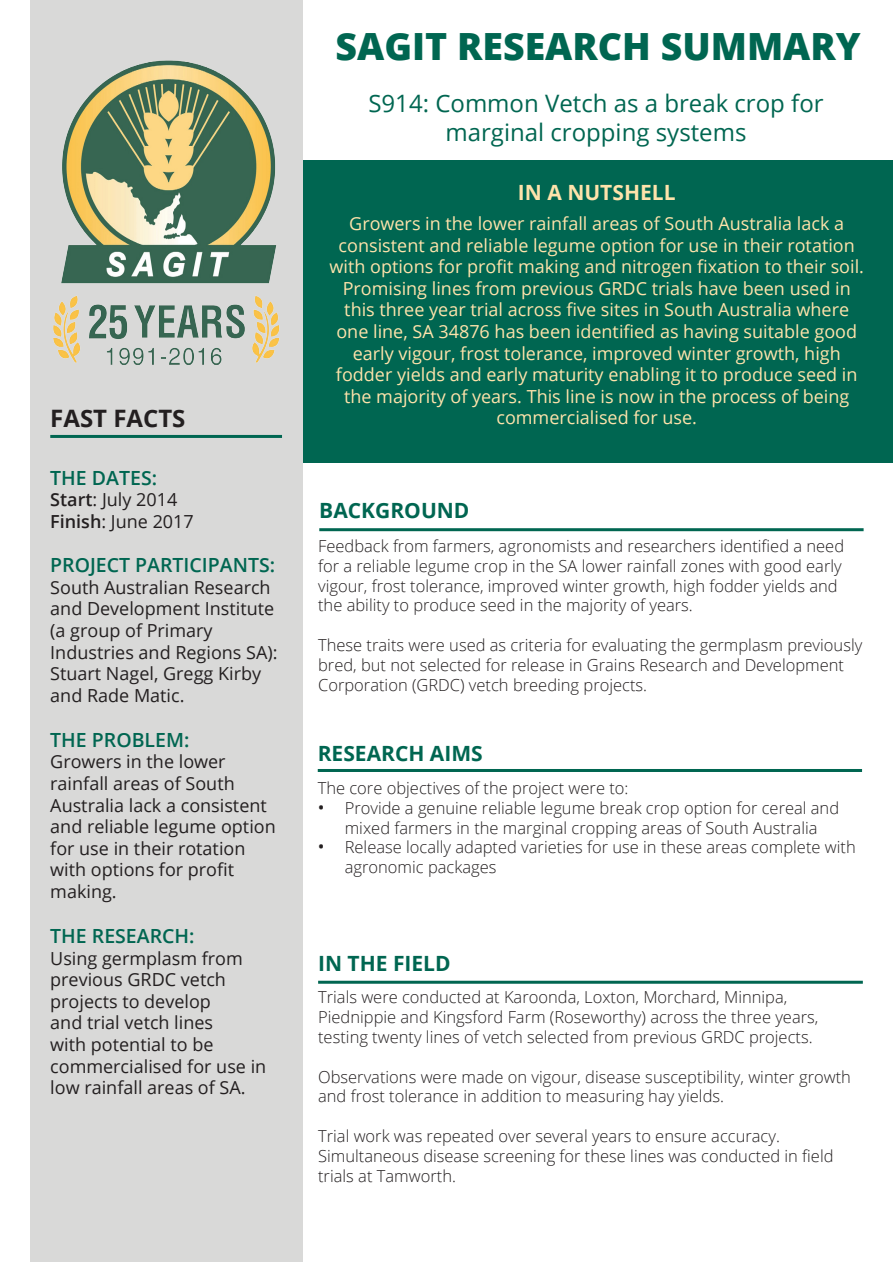
<style>
.page{position:relative;width:893px;height:1263px;background:#fff}
.page>*{position:absolute;margin:0;border:0;box-sizing:border-box;transform-origin:0 0}
.t1{font:800 37.5px "Open Sans";color:#006651}
.t2{font:24px/28.8px "Open Sans";color:#006651;text-align:center}
.t3{font:700 24px "Open Sans";color:#231f20}
.t4{font:700 21px "Open Sans";color:#006651}
.t5{font:700 21px "Open Sans";color:#fee3ab}
.t6{font:600 19.5px "Open Sans";color:#006651}
.t7{font:18px/21.6px "Open Sans";color:#fee3ab;text-align:center}
.t8{font:18px/21.6px "Open Sans";color:#231f20}
.t9{font:300 16.5px/19.8px "Open Sans";color:#231f20}
.s1{font-weight:600}
.s2{font-weight:400;font-size:18px}
</style>
<div class="page">
<div style="left:30px;top:0;width:273px;height:1261px;background:#d9d9d8"></div>
<img style="left:53px;top:60px;width:226px;height:305px">
<hr style="left:50px;top:435px;width:232px;height:3px;background:#006651">
<div style="left:303px;top:161px;width:590px;height:302px;background:#006651"></div>
<hr style="left:319px;top:528px;width:545px;height:3px;background:#006651">
<hr style="left:318px;top:769px;width:544px;height:3px;background:#006651">
<hr style="left:318px;top:981px;width:545px;height:3px;background:#006651">
<p class="t3" style="left:50px;top:401px;width:137px">FAST FACTS</p>
<p class="t6" style="left:50px;top:464px;width:108px">THE DATES:</p>
<p class="t8" style="left:50px;top:489px;width:129px"><span class="s1">Start</span>: July 2014</p>
<p class="t8" style="left:50px;top:510px;width:145px"><span class="s1">Finish</span>: June 2017</p>
<p class="t6" style="left:50px;top:552px;width:226px">PROJECT PARTICIPANTS:</p>
<p class="t8" style="left:50px;top:576px;width:229px">South Australian Research and Development Institute (a group of Primary<br>Industries and Regions SA):<br>Stuart Nagel, Gregg Kirby and Rade Matic.</p>
<p class="t6" style="left:50px;top:726px;width:141px">THE PROBLEM:</p>
<p class="t8" style="left:50px;top:750px;width:227px">Growers in the lower rainfall areas of South<br>Australia lack a consistent and reliable legume option for use in their rotation with options for profit making.</p>
<p class="t6" style="left:50px;top:922px;width:146px">THE RESEARCH:</p>
<p class="t8" style="left:50px;top:947px;width:218px">Using germplasm from previous GRDC vetch projects to develop<br>and trial vetch lines<br>with potential to be commercialised for use in low rainfall areas of SA.</p>
<p class="t1" style="left:335px;top:18px;width:527px">SAGIT RESEARCH SUMMARY</p>
<p class="t2" style="left:368px;top:88px;width:457px">S914: Common Vetch as a break crop for marginal cropping systems</p>
<p class="t5" style="left:518px;top:177px;width:159px">IN A NUTSHELL</p>
<p class="t7" style="left:329px;top:212px;width:536px">Growers in the lower rainfall areas of South Australia lack a consistent and reliable legume option for use in their rotation with options for profit making and nitrogen fixation to their soil.<br>Promising lines from previous GRDC trials have been used in this three year trial across five sites in South Australia where one line, SA 34876 has been identified as having suitable good early vigour, frost tolerance, improved winter growth, high fodder yields and early maturity enabling it to produce seed in the majority of years. This line is now in the process of being commercialised for use.</p>
<p class="t4" style="left:319px;top:495px;width:152px">BACKGROUND</p>
<p class="t9" style="left:318px;top:536px;width:527px">Feedback from farmers, agronomists and researchers identified a need for a reliable legume crop in the SA lower rainfall zones with good early vigour, frost tolerance, improved winter growth, high fodder yields and the ability to produce seed in the majority of years.</p>
<p class="t9" style="left:318px;top:635px;width:546px">These traits were used as criteria for evaluating the germplasm previously bred, but not selected for release in Grains Research and Development<br>Corporation (GRDC) vetch breeding projects.</p>
<p class="t4" style="left:318px;top:739px;width:167px">RESEARCH AIMS</p>
<p class="t9" style="left:318px;top:778px;width:312px">The core objectives of the project were to:</p>
<p class="t9" style="left:318px;top:797px;width:523px;text-align:center"><span class="s2">•</span> Provide a genuine reliable legume break crop option for cereal and mixed farmers in the marginal cropping areas of South Australia</p>
<p class="t9" style="left:345px;top:837px;width:513px;text-indent:-27px"><span class="s2">•</span> Release locally adapted varieties for use in these areas complete with agronomic packages</p>
<p class="t4" style="left:318px;top:948px;width:134px">IN THE FIELD</p>
<p class="t9" style="left:318px;top:987px;width:502px">Trials were conducted at Karoonda, Loxton, Morchard, Minnipa,<br>Piednippie and Kingsford Farm (Roseworthy) across the three years, testing twenty lines of vetch selected from previous GRDC projects.</p>
<p class="t9" style="left:318px;top:1066px;width:534px">Observations were made on vigour, disease susceptibility, winter growth and frost tolerance in addition to measuring hay yields.</p>
<p class="t9" style="left:318px;top:1126px;width:517px">Trial work was repeated over several years to ensure accuracy.<br>Simultaneous disease screening for these lines was conducted in field trials at Tamworth.</p>
</div>
